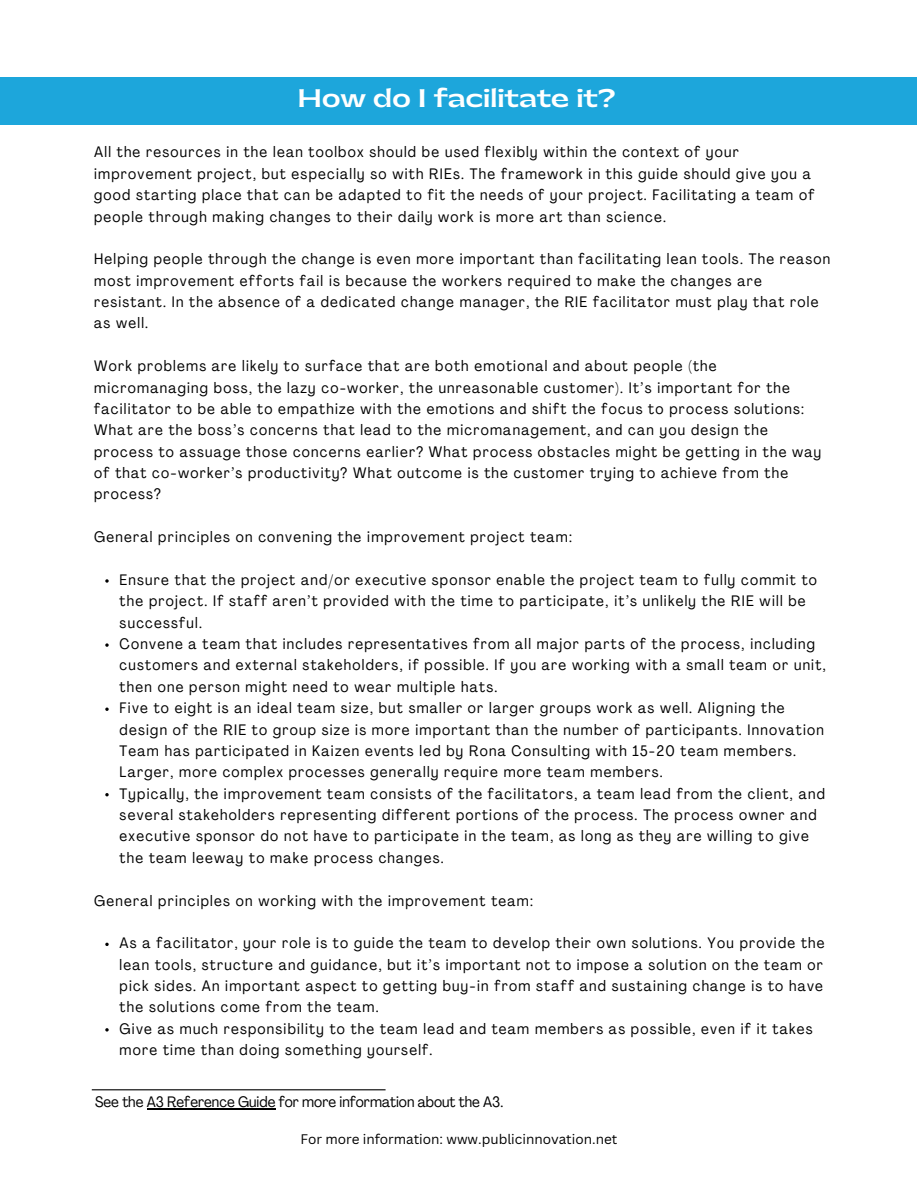
<style>
.page{position:relative;width:918px;height:1188px;background:#fff}
.page>*{position:absolute;margin:0;border:0;box-sizing:border-box;transform-origin:0 0}
.t1{font:700 24px "Gatwick";color:#fff}
.t2{font:condensed 15px/21.3px "Agrandir";letter-spacing:.085em;color:#000}
.t3{font:condensed 15px "Agrandir";color:#000}
.t4{font:13.5px "Canva Sans";color:#000}
</style>
<div class="page">
<div style="left:0;top:77px;width:916px;height:47px;background:#1da6db"></div>
<svg style="left:105px;top:579px;width:4px;height:4px"></svg>
<svg style="left:105px;top:643px;width:4px;height:4px"></svg>
<svg style="left:105px;top:708px;width:4px;height:3px"></svg>
<svg style="left:105px;top:793px;width:4px;height:3px"></svg>
<svg style="left:105px;top:943px;width:4px;height:3px"></svg>
<svg style="left:105px;top:1028px;width:4px;height:4px"></svg>
<hr style="left:147px;top:1108px;width:128px;height:1px;background:#000">
<hr style="left:92px;top:1089px;width:294px;height:1px;background:#000">
<p class="t1" style="left:297px;top:87px;width:320px">How do I facilitate it?</p>
<p class="t2" style="left:94px;top:143px;width:722px">All the resources in the lean toolbox should be used flexibly within the context of your improvement project, but especially so with RIEs. The framework in this guide should give you a good starting place that can be adapted to fit the needs of your project. Facilitating a team of people through making changes to their daily work is more art than science.</p>
<p class="t2" style="left:94px;top:250px;width:738px">Helping people through the change is even more important than facilitating lean tools. The reason most improvement efforts fail is because the workers required to make the changes are resistant. In the absence of a dedicated change manager, the RIE facilitator must play that role as well.</p>
<p class="t2" style="left:94px;top:357px;width:729px">Work problems are likely to surface that are both emotional and about people (the micromanaging boss, the lazy co-worker, the unreasonable customer). It’s important for the facilitator to be able to empathize with the emotions and shift the focus to process solutions:<br>What are the boss’s concerns that lead to the micromanagement, and can you design the process to assuage those concerns earlier? What process obstacles might be getting in the way of that co-worker’s productivity? What outcome is the customer trying to achieve from the process?</p>
<p class="t2" style="left:94px;top:528px;width:479px">General principles on convening the improvement project team:</p>
<p class="t2" style="left:120px;top:571px;width:699px">Ensure that the project and/or executive sponsor enable the project team to fully commit to the project. If staff aren’t provided with the time to participate, it’s unlikely the RIE will be successful.</p>
<p class="t2" style="left:120px;top:635px;width:708px">Convene a team that includes representatives from all major parts of the process, including customers and external stakeholders, if possible. If you are working with a small team or unit, then one person might need to wear multiple hats.</p>
<p class="t2" style="left:120px;top:699px;width:706px">Five to eight is an ideal team size, but smaller or larger groups work as well. Aligning the design of the RIE to group size is more important than the number of participants. Innovation Team has participated in Kaizen events led by Rona Consulting with 15-20 team members.<br>Larger, more complex processes generally require more team members.</p>
<p class="t2" style="left:120px;top:784px;width:707px">Typically, the improvement team consists of the facilitators, a team lead from the client, and several stakeholders representing different portions of the process. The process owner and executive sponsor do not have to participate in the team, as long as they are willing to give the team leeway to make process changes.</p>
<p class="t2" style="left:94px;top:891px;width:440px">General principles on working with the improvement team:</p>
<p class="t2" style="left:120px;top:934px;width:707px;text-align:justify">As a facilitator, your role is to guide the team to develop their own solutions. You provide the lean tools, structure and guidance, but it’s important not to impose a solution on the team or pick sides. An important aspect to getting buy-in from staff and sustaining change is to have the solutions come from the team.</p>
<p class="t2" style="left:120px;top:1019px;width:694px">Give as much responsibility to the team lead and team members as possible, even if it takes more time than doing something yourself.</p>
<p class="t3" style="left:95px;top:1096px;width:410px">See the A3 Reference Guide for more information about the A3.</p>
<h1 class="t4" style="left:300px;top:1130px;width:318px">For more information: www.publicinnovation.net</h1>
</div>
